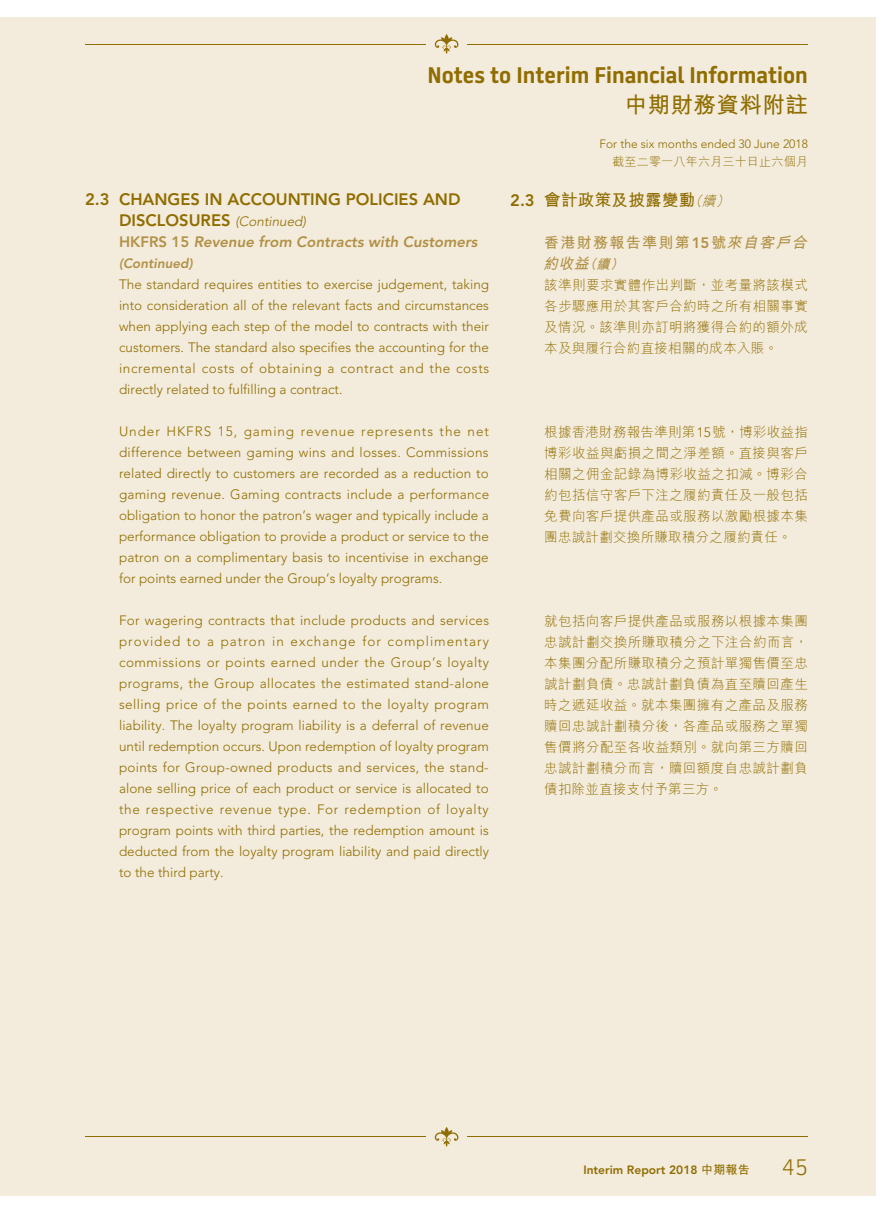
<style>
.page{position:relative;width:893px;height:1212px;background:#fff}
.page>*{position:absolute;margin:0;border:0;box-sizing:border-box;transform-origin:0 0}
.t1{font:700 22.5px "Battersea";color:#906d00}
.t2{font:700 22.5px "M Hei HK";letter-spacing:.02em;color:#906d00}
.t3{font:300 22.5px "Battersea";color:#906d00}
._01_H1_E{font:800 16.5px/21px "Avenir LT Std";color:#906d00}
._001_H1_C{font:700 16.5px "M Hei HK";letter-spacing:.02em;color:#906d00}
._02_H2_E{font:italic 800 15px "Avenir LT Std";color:#b19146}
._002_H2_C{font:700 15px/21px "M Hei HK";letter-spacing:.09em;color:#b19146}
._00_txt_E{font:300 13.5px/21px "Avenir LT Std";color:#906d00;text-align:justify}
._000_txt_C{font:300 13.5px/21px "M Hei HK";letter-spacing:.03em;color:#906d00;text-align:justify}
._02_H2_E-2{font:italic 800 13.5px "Avenir LT Std";color:#b19146}
.t4{font:300 12px "Avenir LT Std";color:#906d00}
.t5{font:800 12px "Avenir LT Std";color:#906d00}
.t6{font:300 12px "M Hei HK";letter-spacing:.02em;color:#906d00}
.s1{font-weight:300;font-style:italic;font-size:13.5px}
.s2{font-style:normal}
.s3{font-family:"Avenir LT Std";font-weight:800}
.s4{font-style:italic}
.s5{font-style:italic;font-size:13.5px}
.s6{font-family:"Avenir LT Std"}
.s7{font-family:"M Hei HK";font-weight:700}
</style>
<div class="page">
<div style="left:0;top:17px;width:876px;height:1178px;background:#f3ebdb"></div>
<hr style="left:85px;top:44px;width:340px;height:1px;background:#906d00">
<hr style="left:467px;top:44px;width:341px;height:1px;background:#906d00">
<svg style="left:435px;top:34px;width:23px;height:20px"></svg>
<hr style="left:85px;top:1136px;width:340px;height:1px;background:#906d00">
<hr style="left:467px;top:1136px;width:341px;height:1px;background:#906d00">
<svg style="left:435px;top:1127px;width:23px;height:20px"></svg>
<h1 class="t1" style="left:427px;top:61px;width:382px">Notes to Interim Financial Information</h1>
<h1 class="t2" style="left:625px;top:88px;width:185px">中期財務資料附註</h1>
<p class="t4" style="left:599px;top:137px;width:210px">For the six months ended 30 June 2018</p>
<p class="t6" style="left:612px;top:156px;width:197px">截至二零一八年六月三十日止六個月</p>
<p class="_01_H1_E" style="left:119px;top:189px;width:343px;text-indent:-34px">2.3 CHANGES IN ACCOUNTING POLICIES AND<br>DISCLOSURES <span class="s1">(Continued)</span></p>
<p class="_02_H2_E" style="left:119px;top:233px;width:360px"><span class="s2">HKFRS 15</span> Revenue from Contracts with Customers</p>
<p class="_02_H2_E-2" style="left:119px;top:255px;width:75px">(Continued)</p>
<p class="_00_txt_E" style="left:119px;top:274px;width:372px">The standard requires entities to exercise judgement, taking into consideration all of the relevant facts and circumstances when applying each step of the model to contracts with their customers. The standard also specifies the accounting for the incremental costs of obtaining a contract and the costs directly related to fulfilling a contract.</p>
<p class="_00_txt_E" style="left:119px;top:421px;width:372px">Under HKFRS 15, gaming revenue represents the net difference between gaming wins and losses. Commissions related directly to customers are recorded as a reduction to gaming revenue. Gaming contracts include a performance obligation to honor the patron’s wager and typically include a performance obligation to provide a product or service to the patron on a complimentary basis to incentivise in exchange for points earned under the Group’s loyalty programs.</p>
<p class="_00_txt_E" style="left:119px;top:610px;width:372px">For wagering contracts that include products and services provided to a patron in exchange for complimentary commissions or points earned under the Group’s loyalty programs, the Group allocates the estimated stand-alone selling price of the points earned to the loyalty program liability. The loyalty program liability is a deferral of revenue until redemption occurs. Upon redemption of loyalty program points for Group-owned products and services, the stand&shy;alone selling price of each product or service is allocated to the respective revenue type. For redemption of loyalty program points with third parties, the redemption amount is deducted from the loyalty program liability and paid directly to the third party.</p>
<p class="_001_H1_C" style="left:510px;top:188px;width:223px"><span class="s3">2.3</span> 會計政策及披露變動<span class="s1">（續）</span></p>
<p class="_002_H2_C" style="left:543px;top:231px;width:269px">香港財務報告準則第<span class="s3">15</span>號<span class="s4">來自客戶合約收益</span><span class="s5">（續）</span></p>
<p class="_000_txt_C" style="left:544px;top:274px;width:265px">該準則要求實體作出判斷，並考量將該模式各步驟應用於其客戶合約時之所有相關事實及情況。該準則亦訂明將獲得合約的額外成本及與履行合約直接相關的成本入賬。</p>
<p class="_000_txt_C" style="left:544px;top:421px;width:265px">根據香港財務報告準則第<span class="s6">15</span>號，博彩收益指博彩收益與虧損之間之淨差額。直接與客戶相關之佣金記錄為博彩收益之扣減。博彩合約包括信守客戶下注之履約責任及一般包括免費向客戶提供產品或服務以激勵根據本集團忠誠計劃交換所賺取積分之履約責任。</p>
<p class="_000_txt_C" style="left:544px;top:610px;width:265px">就包括向客戶提供產品或服務以根據本集團忠誠計劃交換所賺取積分之下注合約而言，本集團分配所賺取積分之預計單獨售價至忠誠計劃負債。忠誠計劃負債為直至贖回產生時之遞延收益。就本集團擁有之產品及服務贖回忠誠計劃積分後，各產品或服務之單獨售價將分配至各收益類別。就向第三方贖回忠誠計劃積分而言，贖回額度自忠誠計劃負債扣除並直接支付予第三方。</p>
<p class="t5" style="left:583px;top:1162px;width:168px">Interim Report 2018 <span class="s7">中期報告</span></p>
<h1 class="t3" style="left:782px;top:1153px;width:27px">45</h1>
</div>
